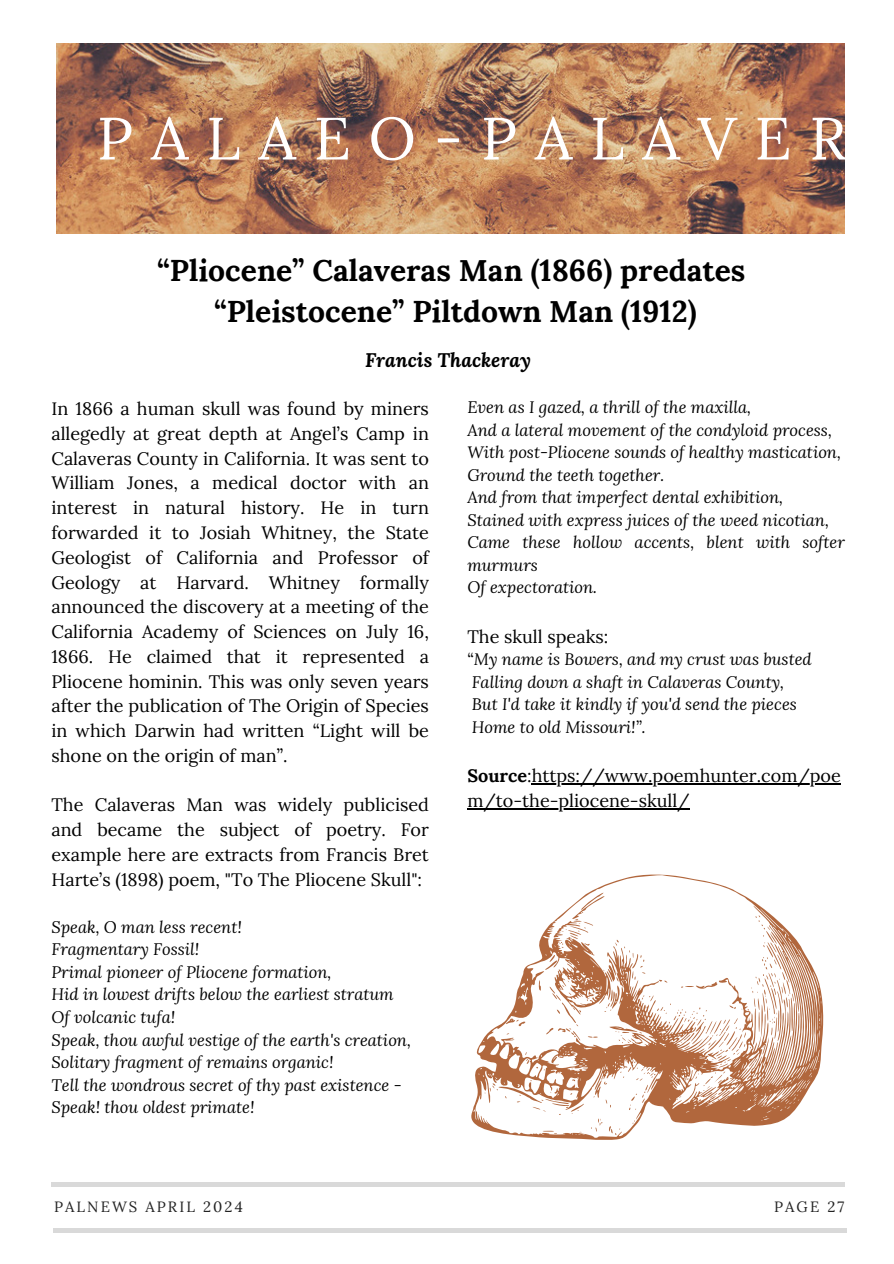
<style>
.page{position:relative;width:894px;height:1264px;background:#fff}
.page>*{position:absolute;margin:0;border:0;box-sizing:border-box;transform-origin:0 0}
.t1{font:59.55px "Lora";letter-spacing:.3em;color:#fff}
.t2{font:700 30px/41.7px "Lora";color:#000;text-align:center}
.t3{font:italic 700 19.5px "Lora";color:#000}
.t4{font:18px/24.8px "Lora";color:#000;text-align:justify}
.t5{font:italic 16.5px/22.5px "Lora";color:#000}
.t6{font:14.85px "Lora";letter-spacing:.14em;color:#222}
.s1{font-style:normal}
.s2{font-weight:700}
</style>
<div class="page">
<hr style="left:51px;top:1182px;width:793px;height:4px;background:#d9d9d9">
<hr style="left:53px;top:1228px;width:793px;height:3px;background:#000">
<img style="left:56px;top:43px;width:788px;height:190px">
<svg style="left:471px;top:874px;width:353px;height:266px"></svg>
<hr style="left:531px;top:783px;width:309px;height:1px;background:#000">
<hr style="left:467px;top:808px;width:222px;height:1px;background:#000">
<h4 class="t1" style="left:97px;top:100px;width:751px">PALAEO-PALAVER</h4>
<p class="t2" style="left:157px;top:249px;width:589px">“Pliocene” Calaveras Man (1866) predates “Pleistocene” Piltdown Man (1912)</p>
<p class="t3" style="left:365px;top:347px;width:167px">Francis Thackeray</p>
<p class="t5" style="left:467px;top:395px;width:285px">Even as I gazed, a thrill of the maxilla,</p>
<p class="t5" style="left:467px;top:418px;width:366px">And a lateral movement of the condyloid process,</p>
<p class="t5" style="left:467px;top:440px;width:375px">With post-Pliocene sounds of healthy mastication,</p>
<p class="t5" style="left:467px;top:463px;width:198px">Ground the teeth together.</p>
<p class="t5" style="left:467px;top:485px;width:317px">And from that imperfect dental exhibition,</p>
<p class="t5" style="left:467px;top:508px;width:363px">Stained with express juices of the weed nicotian,</p>
<p class="t5" style="left:467px;top:530px;width:379px">Came these hollow accents, blent with softer murmurs</p>
<p class="t5" style="left:467px;top:575px;width:131px">Of expectoration.</p>
<p class="t4" style="left:467px;top:623px;width:142px">The skull speaks:</p>
<p class="t5" style="left:467px;top:647px;width:346px"><span class="s1">“</span>My name is Bowers, and my crust was busted</p>
<p class="t5" style="left:471px;top:670px;width:314px">Falling down a shaft in Calaveras County,</p>
<h5 class="t5" style="left:471px;top:692px;width:326px">But I'd take it kindly if you'd send the pieces</h5>
<p class="t5" style="left:471px;top:715px;width:175px">Home to old Missouri!”.</p>
<p class="t4" style="left:467px;top:763px;width:375px"><span class="s2">Source</span>:https://www.poemhunter.com/poe</p>
<h6 class="t4" style="left:467px;top:788px;width:224px">m/to-the-pliocene-skull/</h6>
<h5 class="t4" style="left:51px;top:396px;width:379px">In 1866 a human skull was found by miners allegedly at great depth at Angel’s Camp in Calaveras County in California. It was sent to William Jones, a medical doctor with an interest in natural history. He in turn forwarded it to Josiah Whitney, the State Geologist of California and Professor of Geology at Harvard. Whitney formally announced the discovery at a meeting of the California Academy of Sciences on July 16, 1866. He claimed that it represented a Pliocene hominin. This was only seven years after the publication of The Origin of Species in which Darwin had written “Light will be shone on the origin of man”.</h5>
<h5 class="t4" style="left:51px;top:792px;width:379px">The Calaveras Man was widely publicised and became the subject of poetry. For example here are extracts from Francis Bret Harte’s (1898) poem, "To The Pliocene Skull":</h5>
<p class="t5" style="left:51px;top:915px;width:192px">Speak, O man less recent!</p>
<p class="t5" style="left:51px;top:937px;width:149px">Fragmentary Fossil!</p>
<p class="t5" style="left:51px;top:960px;width:281px">Primal pioneer of Pliocene formation,</p>
<p class="t5" style="left:51px;top:982px;width:344px">Hid in lowest drifts below the earliest stratum</p>
<p class="t5" style="left:51px;top:1005px;width:125px">Of volcanic tufa!</p>
<p class="t5" style="left:51px;top:1027px;width:361px">Speak, thou awful vestige of the earth's creation,</p>
<p class="t5" style="left:51px;top:1050px;width:283px">Solitary fragment of remains organic!</p>
<p class="t5" style="left:51px;top:1072px;width:352px">Tell the wondrous secret of thy past existence -</p>
<p class="t5" style="left:51px;top:1095px;width:204px">Speak! thou oldest primate!</p>
<h1 class="t6" style="left:54px;top:1196px;width:190px">PALNEWS APRIL 2024</h1>
<h3 class="t6" style="left:774px;top:1196px;width:72px">PAGE 27</h3>
</div>
